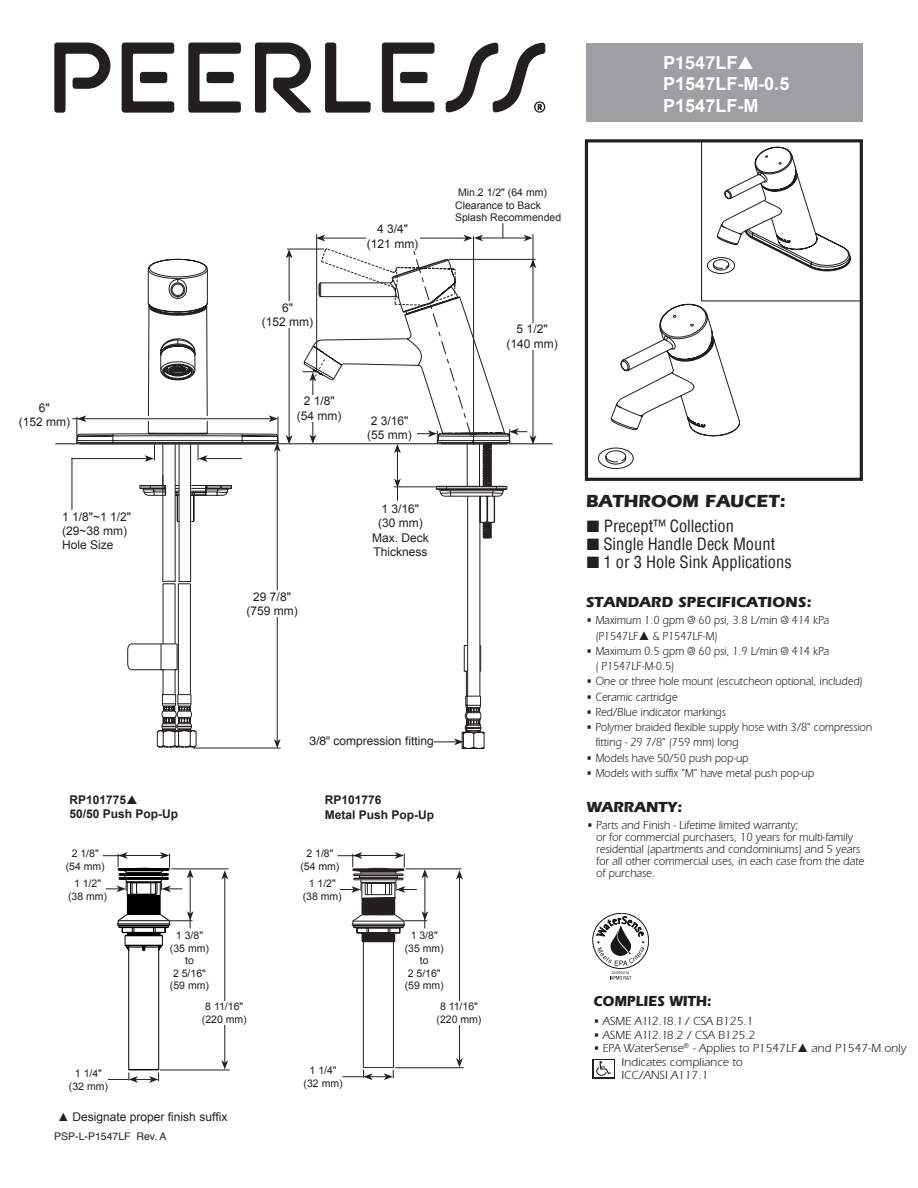
<style>
.page{position:relative;width:918px;height:1188px;background:#fff}
.page>*{position:absolute;margin:0;border:0;box-sizing:border-box;transform-origin:0 0}
.t1{font:700 18px/21.6px "Arial";color:#fff}
.t2{font:700 18px "Itc Eras";color:#231f20}
.t3{font:700 18px "Helvetica";color:#fff}
.t4{font:condensed 16.5px "Helvetica";color:#231f20}
.t5{font:700 15px "Itc Eras";color:#231f20}
.t6{font:700 15px "Itc Eras";color:#231f20;scale:.9 1}
.t7{font:12px/15.3px "Itc Eras";color:#231f20;scale:.9 1}
.t8{font:12px/12px "Itc Eras";color:#231f20;scale:.92 1}
.t9{font:12px/14.4px "Arial";color:#231f20;text-align:center}
.t10{font:700 12px/14.4px "Arial";color:#231f20}
.t11{font:12px "Helvetica";color:#231f20}
.t12{font:10.5px/12.6px "Arial";color:#231f20;text-align:center}
.t13{font:10.5px "Helvetica";color:#231f20}
</style>
<div class="page">
<hr style="left:467px;top:496px;width:1px;height:200px;background:#231f20">
<hr style="left:479px;top:496px;width:1px;height:200px;background:#231f20">
<svg style="left:434px;top:645px;width:51px;height:104px"></svg>
<div style="left:585px;top:139px;width:278px;height:342px;border:3px solid #231f20"></div>
<div style="left:586px;top:43px;width:277px;height:79px;background:#9d9fa2"></div>
<hr style="left:55px;top:443px;width:498px;height:1px;background:#231f20">
<svg style="left:54px;top:43px;width:57px;height:70px"></svg>
<svg style="left:122px;top:43px;width:52px;height:70px"></svg>
<div style="left:140px;top:72px;width:27px;height:11px;background:#231f20;border-radius:3px"></div>
<svg style="left:188px;top:43px;width:53px;height:70px"></svg>
<div style="left:207px;top:72px;width:27px;height:11px;background:#231f20;border-radius:3px"></div>
<svg style="left:382px;top:43px;width:52px;height:70px"></svg>
<div style="left:400px;top:72px;width:27px;height:11px;background:#231f20;border-radius:3px"></div>
<svg style="left:325px;top:43px;width:46px;height:70px"></svg>
<svg style="left:255px;top:43px;width:56px;height:70px"></svg>
<svg style="left:446px;top:43px;width:99px;height:70px"></svg>
<hr style="left:193px;top:748px;width:88px;height:1px;background:#231f20">
<svg style="left:707px;top:147px;width:143px;height:127px"></svg>
<div style="left:701px;top:140px;width:160px;height:161px;border:1px solid #231f20"></div>
<svg style="left:598px;top:448px;width:36px;height:21px"></svg>
<svg style="left:610px;top:304px;width:130px;height:133px"></svg>
<hr style="left:71px;top:458px;width:76px;height:1px;background:#231f20">
<svg style="left:592px;top:1059px;width:23px;height:19px"></svg>
<div style="left:594px;top:1060px;width:19px;height:17px;background:#fff"></div>
<svg style="left:596px;top:1066px;width:11px;height:10px"></svg>
<svg style="left:597px;top:1067px;width:9px;height:8px"></svg>
<svg style="left:599px;top:1061px;width:12px;height:13px"></svg>
<svg style="left:592px;top:913px;width:57px;height:67px"></svg>
<svg style="left:303px;top:223px;width:233px;height:316px"></svg>
<hr style="left:363px;top:1067px;width:30px;height:1px;background:#231f20">
<hr style="left:363px;top:942px;width:1px;height:126px;background:#231f20">
<hr style="left:393px;top:942px;width:1px;height:126px;background:#231f20">
<hr style="left:171px;top:869px;width:57px;height:1px;background:#231f20">
<hr style="left:406px;top:869px;width:56px;height:1px;background:#231f20">
<svg style="left:343px;top:1070px;width:51px;height:10px"></svg>
<hr style="left:160px;top:1070px;width:70px;height:1px;background:#231f20">
<hr style="left:395px;top:1067px;width:69px;height:1px;background:#231f20">
<hr style="left:224px;top:877px;width:1px;height:186px;background:#231f20">
<svg style="left:221px;top:1060px;width:7px;height:10px"></svg>
<svg style="left:221px;top:870px;width:7px;height:9px"></svg>
<hr style="left:459px;top:877px;width:1px;height:184px;background:#231f20">
<svg style="left:456px;top:1058px;width:7px;height:9px"></svg>
<svg style="left:456px;top:870px;width:7px;height:9px"></svg>
<div style="left:202px;top:1001px;width:45px;height:23px;background:#fff"></div>
<div style="left:437px;top:1001px;width:44px;height:23px;background:#fff"></div>
<hr style="left:287px;top:249px;width:37px;height:1px;background:#231f20">
<svg style="left:72px;top:249px;width:221px;height:499px"></svg>
<div style="left:261px;top:301px;width:54px;height:27px;background:#fff"></div>
<svg style="left:103px;top:852px;width:91px;height:231px"></svg>
<svg style="left:337px;top:852px;width:91px;height:91px"></svg>
<h1 class="t3" style="left:663px;top:48px;width:92px">P1547LF▲</h1>
<h1 class="t1" style="left:663px;top:74px;width:128px">P1547LF-M-0.5<br>P1547LF-M</h1>
<p class="t9" style="left:19px;top:401px;width:53px">6"<br>(152 mm)</p>
<p class="t9" style="left:62px;top:509px;width:70px;text-align:left">1 1/8"~1 1/2" (29~38 mm)<br>Hole Size</p>
<p class="t9" style="left:262px;top:300px;width:53px">6"<br>(152 mm)</p>
<p class="t9" style="left:367px;top:222px;width:53px">4 3/4" (121 mm)</p>
<p class="t9" style="left:297px;top:394px;width:46px">2 1/8" (54 mm)</p>
<p class="t9" style="left:246px;top:590px;width:53px">29 7/8" (759 mm)</p>
<p class="t9" style="left:367px;top:414px;width:46px;text-align:left">2 3/16" (55 mm)</p>
<p class="t9" style="left:372px;top:502px;width:58px">1 3/16" (30 mm)<br>Max. Deck<br>Thickness</p>
<p class="t12" style="left:455px;top:186px;width:108px;text-align:left">Min.2 1/2" (64 mm)<br>Clearance to Back<br>Splash Recommended</p>
<p class="t9" style="left:506px;top:322px;width:53px">5 1/2" (140 mm)</p>
<p class="t11" style="left:309px;top:731px;width:126px">3/8" compression fitting</p>
<p class="t10" style="left:70px;top:793px;width:110px">RP101775<br>50/50 Push Pop-Up</p>
<p class="t10" style="left:325px;top:793px;width:111px">RP101776<br>Metal Push Pop-Up</p>
<p class="t12" style="left:66px;top:848px;width:41px">2 1/8" (54 mm)</p>
<p class="t12" style="left:300px;top:848px;width:41px">2 1/8" (54 mm)</p>
<p class="t12" style="left:68px;top:877px;width:41px">1 1/2" (38 mm)</p>
<p class="t12" style="left:303px;top:877px;width:41px">1 1/2" (38 mm)</p>
<p class="t12" style="left:170px;top:929px;width:41px">1 3/8" (35 mm) to<br>2 5/16" (59 mm)</p>
<p class="t12" style="left:405px;top:929px;width:41px">1 3/8" (35 mm) to<br>2 5/16" (59 mm)</p>
<p class="t12" style="left:202px;top:1000px;width:46px">8 11/16" (220 mm)</p>
<p class="t12" style="left:437px;top:1000px;width:46px">8 11/16" (220 mm)</p>
<p class="t12" style="left:69px;top:1067px;width:41px">1 1/4" (32 mm)</p>
<p class="t12" style="left:304px;top:1064px;width:41px">1 1/4" (32 mm)</p>
<p class="t9" style="left:57px;top:1110px;width:171px">▲ Designate proper finish suffix</p>
<p class="t13" style="left:54px;top:1128px;width:114px">PSP-L-P1547LF Rev. A</p>
<h1 class="t2" style="left:586px;top:491px;width:201px">BATHROOM FAUCET:</h1>
<h2 class="t4" style="left:587px;top:515px;width:149px">■ Precept™ Collection</h2>
<h2 class="t4" style="left:587px;top:533px;width:190px">■ Single Handle Deck Mount</h2>
<h2 class="t4" style="left:587px;top:551px;width:207px">■ 1 or 3 Hole Sink Applications</h2>
<p class="t5" style="left:586px;top:593px;width:227px">STANDARD SPECIFICATIONS:</p>
<p class="t7" style="left:595px;top:613px;width:261px;text-indent:-9px">• Maximum 1.0 gpm @ 60 psi, 3.8 L/min @ 414 kPa (P1547LF &amp; P1547LF-M)</p>
<p class="t7" style="left:595px;top:643px;width:261px;text-indent:-9px">• Maximum 0.5 gpm @ 60 psi, 1.9 L/min @ 414 kPa ( P1547LF-M-0.5)</p>
<p class="t7" style="left:586px;top:674px;width:309px">• One or three hole mount (escutcheon optional, included)</p>
<p class="t7" style="left:586px;top:689px;width:103px">• Ceramic cartridge</p>
<p class="t7" style="left:586px;top:704px;width:157px">• Red/Blue indicator markings</p>
<p class="t7" style="left:595px;top:719px;width:309px;text-indent:-9px">• Polymer braided flexible supply hose with 3/8" compression fitting - 29 7/8" (759 mm) long</p>
<p class="t7" style="left:586px;top:750px;width:182px">• Models have 50/50 push pop-up</p>
<p class="t7" style="left:586px;top:765px;width:255px">• Models with suffix "M" have metal push pop-up</p>
<p class="t5" style="left:587px;top:798px;width:97px">WARRANTY:</p>
<p class="t8" style="left:596px;top:819px;width:293px;text-indent:-9px">• Parts and Finish - Lifetime limited warranty;<br>or for commercial purchasers, 10 years for multi-family residential (apartments and condominiums) and 5 years for all other commercial uses, in each case from the date of purchase.</p>
<p class="t6" style="left:594px;top:992px;width:132px">COMPLIES WITH:</p>
<p class="t7" style="left:594px;top:1013px;width:179px">• ASME A112.18.1 / CSA B125.1</p>
<p class="t7" style="left:594px;top:1027px;width:181px">• ASME A112.18.2 / CSA B125.2</p>
<p class="t7" style="left:622px;top:1041px;width:318px;line-height:13.5px;text-indent:-28px">• EPA WaterSense<sup>®</sup> - Applies to P1547LF and P1547-M only<br>Indicates compliance to<br>ICC/ANSI A117.1</p>
</div>
